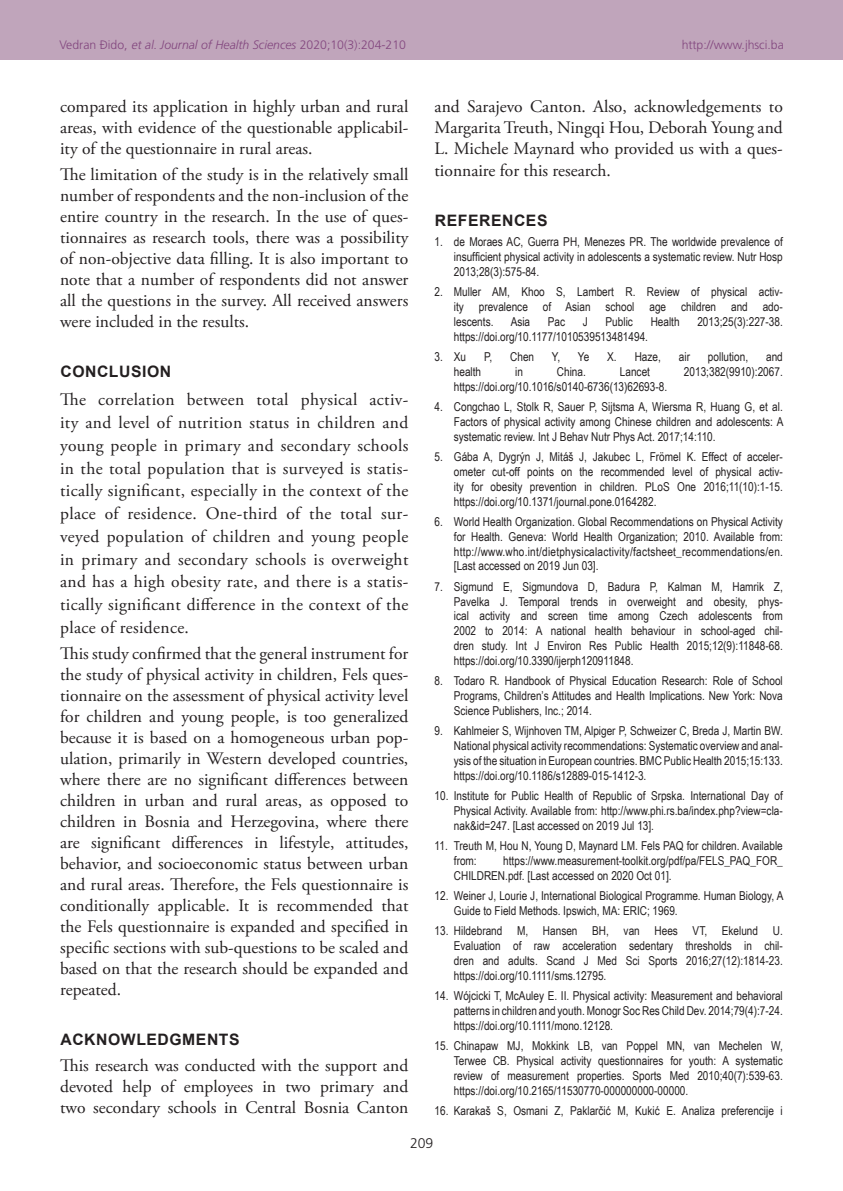
<style>
.page{position:relative;width:843px;height:1191px;background:#fff}
.page>*{position:absolute;margin:0;border:0;box-sizing:border-box;transform-origin:0 0}
.TX{font:17.5px/21px "Adobe Garamond Pro";color:#231f20;text-align:justify}
.t1{font:700 15.75px "Arial";letter-spacing:.035em;color:#231f20}
.t2{font:300 14px "Frutiger CE";color:#231f20}
.REF{font:12.25px/14.9px "Arial Narrow";color:#231f20;text-align:justify}
.t3{font:300 12.25px "Frutiger CE";color:#82467e}
.s1{font-style:italic}
</style>
<div class="page">
<div style="left:0;top:0;width:843px;height:60px;background:#c0a5bb"></div>
<p class="t3" style="left:60px;top:37px;width:348px">Vedran Đido, <span class="s1">et al</span>. <span class="s1">Journal of Health Sciences</span> 2020;10(3):204-210</p>
<p class="t3" style="left:682px;top:37px;width:104px">http://www.jhsci.ba</p>
<p class="TX" style="left:60px;top:97px;width:350px">compared its application in highly urban and rural areas, with evidence of the questionable applicabil&shy;ity of the questionnaire in rural areas.</p>
<p class="TX" style="left:60px;top:165px;width:350px">The limitation of the study is in the relatively small number of respondents and the non-inclusion of the entire country in the research. In the use of ques&shy;tionnaires as research tools, there was a possibility of non-objective data filling. It is also important to note that a number of respondents did not answer all the questions in the survey. All received answers were included in the results.</p>
<h1 class="t1" style="left:60px;top:361px;width:112px">CONCLUSION</h1>
<p class="TX" style="left:60px;top:389px;width:350px;line-height:22.8px">The correlation between total physical activ&shy;ity and level of nutrition status in children and young people in primary and secondary schools in the total population that is surveyed is statis&shy;tically significant, especially in the context of the place of residence. One-third of the total sur&shy;veyed population of children and young people in primary and secondary schools is overweight and has a high obesity rate, and there is a statis&shy;tically significant difference in the context of the place of residence.</p>
<p class="TX" style="left:60px;top:643px;width:350px">This study confirmed that the general instrument for the study of physical activity in children, Fels ques&shy;tionnaire on the assessment of physical activity level for children and young people, is too generalized because it is based on a homogeneous urban pop&shy;ulation, primarily in Western developed countries, where there are no significant differences between children in urban and rural areas, as opposed to children in Bosnia and Herzegovina, where there are significant differences in lifestyle, attitudes, behavior, and socioeconomic status between urban and rural areas. Therefore, the Fels questionnaire is conditionally applicable. It is recommended that the Fels questionnaire is expanded and specified in specific sections with sub-questions to be scaled and based on that the research should be expanded and repeated.</p>
<h1 class="t1" style="left:60px;top:1028px;width:181px">ACKNOWLEDGMENTS</h1>
<p class="TX" style="left:60px;top:1056px;width:350px">This research was conducted with the support and devoted help of employees in two primary and two secondary schools in Central Bosnia Canton</p>
<p class="TX" style="left:435px;top:97px;width:350px">and Sarajevo Canton. Also, acknowledgements to Margarita Treuth, Ningqi Hou, Deborah Young and L. Michele Maynard who provided us with a ques&shy;tionnaire for this research.</p>
<h1 class="t1" style="left:435px;top:209px;width:114px">REFERENCES</h1>
<p class="REF" style="left:454px;top:234px;width:330px;text-indent:-19px">1. de Moraes AC, Guerra PH, Menezes PR. The worldwide prevalence of insufficient physical activity in adolescents a systematic review. Nutr Hosp 2013;28(3):575-84.</p>
<p class="REF" style="left:454px;top:284px;width:330px;text-indent:-19px">2. Muller AM, Khoo S, Lambert R. Review of physical activ&shy;ity prevalence of Asian school age children and ado&shy;lescents.</p>
<p class="REF" style="left:511px;top:313px;width:21px">Asia</p>
<p class="REF" style="left:548px;top:313px;width:19px">Pac</p>
<p class="REF" style="left:583px;top:313px;width:7px">J</p>
<p class="REF" style="left:606px;top:313px;width:29px">Public</p>
<p class="REF" style="left:651px;top:313px;width:31px">Health</p>
<p class="REF" style="left:697px;top:313px;width:87px">2013;25(3):227-38.</p>
<p class="REF" style="left:454px;top:328px;width:196px">https://doi.org/10.1177/1010539513481494.</p>
<p class="REF" style="left:435px;top:349px;width:33px">3. Xu</p>
<p class="REF" style="left:484px;top:349px;width:10px">P,</p>
<p class="REF" style="left:510px;top:349px;width:26px">Chen</p>
<p class="REF" style="left:552px;top:349px;width:10px">Y,</p>
<p class="REF" style="left:578px;top:349px;width:13px">Ye</p>
<p class="REF" style="left:607px;top:349px;width:55px">X. Haze,</p>
<p class="REF" style="left:679px;top:349px;width:13px">air</p>
<p class="REF" style="left:708px;top:349px;width:42px">pollution,</p>
<p class="REF" style="left:766px;top:349px;width:18px">and</p>
<p class="REF" style="left:454px;top:363px;width:29px">health</p>
<p class="REF" style="left:515px;top:363px;width:9px">in</p>
<p class="REF" style="left:557px;top:363px;width:31px">China.</p>
<p class="REF" style="left:620px;top:363px;width:32px">Lancet</p>
<p class="REF" style="left:684px;top:363px;width:100px">2013;382(9910):2067.</p>
<p class="REF" style="left:454px;top:378px;width:215px">https://doi.org/10.1016/s0140-6736(13)62693-8.</p>
<p class="REF" style="left:454px;top:399px;width:331px;text-indent:-19px">4. Congchao L, Stolk R, Sauer P, Sijtsma A, Wiersma R, Huang G, et al.<br>Factors of physical activity among Chinese children and adolescents: A systematic review. Int J Behav Nutr Phys Act. 2017;14:110.</p>
<p class="REF" style="left:454px;top:448px;width:330px;text-indent:-19px">5. Gába A, Dygrýn J, Mitáš J, Jakubec L, Frömel K. Effect of acceler&shy;ometer cut-off points on the recommended level of physical activ&shy;ity for obesity prevention in children. PLoS One 2016;11(10):1-15. https://doi.org/10.1371/journal.pone.0164282.</p>
<p class="REF" style="left:454px;top:513px;width:331px;text-indent:-19px">6. World Health Organization. Global Recommendations on Physical Activity for Health. Geneva: World Health Organization; 2010. Available from: http://www.who.int/dietphysicalactivity/factsheet_recommendations/en. [Last accessed on 2019 Jun 03].</p>
<p class="REF" style="left:454px;top:578px;width:330px;text-indent:-19px">7. Sigmund E, Sigmundova D, Badura P, Kalman M, Hamrik Z, Pavelka J. Temporal trends in overweight and obesity, phys&shy;ical activity and screen time among Czech adolescents from 2002 to 2014: A national health behaviour in school-aged chil&shy;dren study. Int J Environ Res Public Health 2015;12(9):11848-68. https://doi.org/10.3390/ijerph120911848.</p>
<p class="REF" style="left:454px;top:673px;width:330px;text-indent:-19px">8. Todaro R. Handbook of Physical Education Research: Role of School Programs, Children’s Attitudes and Health Implications. New York: Nova Science Publishers, Inc.; 2014.</p>
<p class="REF" style="left:454px;top:723px;width:330px;text-indent:-19px">9. Kahlmeier S, Wijnhoven TM, Alpiger P, Schweizer C, Breda J, Martin BW.<br>National physical activity recommendations: Systematic overview and anal&shy;ysis of the situation in European countries. BMC Public Health 2015;15:133. https://doi.org/10.1186/s12889-015-1412-3.</p>
<p class="REF" style="left:454px;top:788px;width:330px;text-indent:-19px">10. Institute for Public Health of Republic of Srpska. International Day of Physical Activity. Available from: http://www.phi.rs.ba/index.php?view=cla&shy;nak&amp;id=247. [Last accessed on 2019 Jul 13].</p>
<p class="REF" style="left:454px;top:838px;width:330px;text-indent:-19px">11. Treuth M, Hou N, Young D, Maynard LM. Fels PAQ for children. Available from:</p>
<p class="REF" style="left:454px;top:853px;width:330px;text-indent:49px">https://www.measurement-toolkit.org/pdf/pa/FELS_PAQ_FOR_<br>CHILDREN.pdf. [Last accessed on 2020 Oct 01].</p>
<p class="REF" style="left:454px;top:888px;width:331px;text-indent:-19px">12. Weiner J, Lourie J, International Biological Programme. Human Biology, A<br>Guide to Field Methods. Ipswich, MA: ERIC; 1969.</p>
<p class="REF" style="left:454px;top:923px;width:330px;text-indent:-19px">13. Hildebrand M, Hansen BH, van Hees VT, Ekelund U.<br>Evaluation of raw acceleration sedentary thresholds in chil&shy;dren and adults. Scand J Med Sci Sports 2016;27(12):1814-23. https://doi.org/10.1111/sms.12795.</p>
<p class="REF" style="left:454px;top:988px;width:330px;text-indent:-19px">14. Wójcicki T, McAuley E. II. Physical activity: Measurement and behavioral patterns in children and youth. Monogr Soc Res Child Dev. 2014;79(4):7-24. https://doi.org/10.1111/mono.12128.</p>
<p class="REF" style="left:454px;top:1038px;width:330px;text-indent:-19px">15. Chinapaw MJ, Mokkink LB, van Poppel MN, van Mechelen W, Terwee CB. Physical activity questionnaires for youth: A systematic review of measurement properties. Sports Med 2010;40(7):539-63. https://doi.org/10.2165/11530770-000000000-00000.</p>
<p class="REF" style="left:435px;top:1103px;width:350px">16. Karakaš S, Osmani Z, Paklarčić M, Kukić E. Analiza preferencije i</p>
<p class="t2" style="left:410px;top:1134px;width:25px">209</p>
</div>
